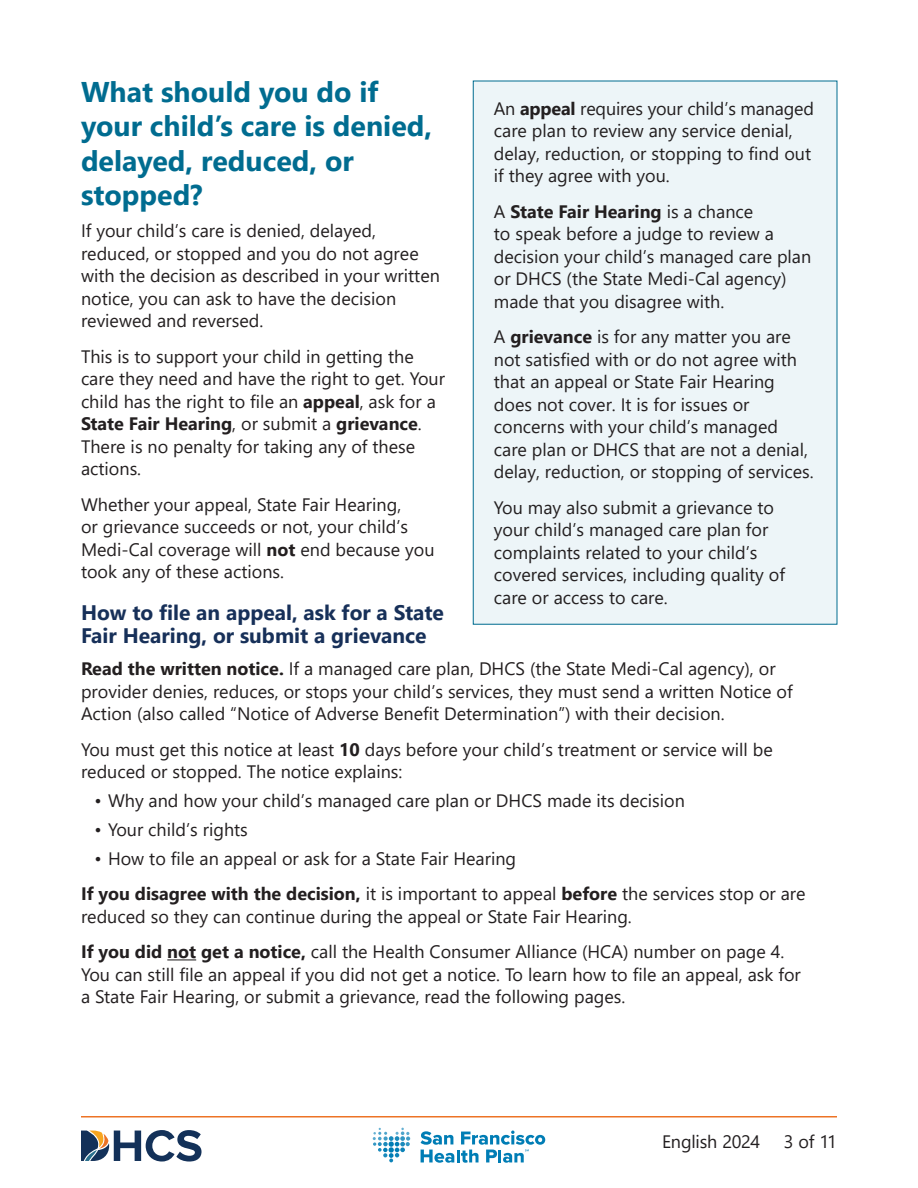
<style>
.page{position:relative;width:918px;height:1188px;background:#fff}
.page>*{position:absolute;margin:0;border:0;box-sizing:border-box;transform-origin:0 0}
.t1{font:700 28.5px/34.5px "Segoe UI";color:#006c90}
.t2{font:700 21px/22.5px "Segoe UI";color:#173059}
.t3{font:18px/22.5px "Segoe UI";color:#231f20}
.s1{font-weight:700}
</style>
<div class="page">
<hr style="left:81px;top:1116px;width:756px;height:2px;background:#ed7325">
<svg style="left:81px;top:1130px;width:121px;height:32px"></svg>
<svg style="left:373px;top:1128px;width:37px;height:34px"></svg>
<svg style="left:421px;top:1131px;width:124px;height:32px"></svg>
<svg style="left:167px;top:959px;width:29px;height:1px"></svg>
<div style="left:473px;top:81px;width:364px;height:543px;background:#edf5f8"></div>
<h2 class="t1" style="left:81px;top:72px;width:353px">What should you do if your child’s care is denied, delayed, reduced, or stopped?</h2>
<p class="t3" style="left:81px;top:218px;width:360px">If your child’s care is denied, delayed, reduced, or stopped and you do not agree with the decision as described in your written notice, you can ask to have the decision reviewed and reversed.</p>
<p class="t3" style="left:81px;top:344px;width:366px">This is to support your child in getting the care they need and have the right to get. Your child has the right to file an <span class="s1">appeal</span>, ask for a <span class="s1">State Fair Hearing</span>, or submit a <span class="s1">grievance</span>.<br>There is no penalty for taking any of these actions.</p>
<p class="t3" style="left:81px;top:492px;width:355px">Whether your appeal, State Fair Hearing,<br>or grievance succeeds or not, your child’s Medi-Cal coverage will <span class="s1">not</span> end because you took any of these actions.</p>
<h3 class="t2" style="left:81px;top:600px;width:364px">How to file an appeal, ask for a State<br>Fair Hearing, or submit a grievance</h3>
<p class="t3" style="left:81px;top:656px;width:713px"><span class="s1">Read the written notice.</span> If a managed care plan, DHCS (the State Medi-Cal agency), or provider denies, reduces, or stops your child’s services, they must send a written Notice of<br>Action (also called “Notice of Adverse Benefit Determination”) with their decision.</p>
<p class="t3" style="left:81px;top:736px;width:693px">You must get this notice at least <span class="s1">10</span> days before your child’s treatment or service will be reduced or stopped. The notice explains:</p>
<p class="t3" style="left:94px;top:788px;width:592px">• Why and how your child’s managed care plan or DHCS made its decision</p>
<p class="t3" style="left:94px;top:817px;width:155px">• Your child’s rights</p>
<p class="t3" style="left:94px;top:846px;width:423px">• How to file an appeal or ask for a State Fair Hearing</p>
<p class="t3" style="left:81px;top:881px;width:726px"><span class="s1">If you disagree with the decision,</span> it is important to appeal <span class="s1">before</span> the services stop or are reduced so they can continue during the appeal or State Fair Hearing.</p>
<p class="t3" style="left:81px;top:939px;width:721px"><span class="s1">If you did not get a notice,</span> call the Health Consumer Alliance (HCA) number on page 4.<br>You can still file an appeal if you did not get a notice. To learn how to file an appeal, ask for a State Fair Hearing, or submit a grievance, read the following pages.</p>
<p class="t3" style="left:494px;top:95px;width:322px">An <span class="s1">appeal</span> requires your child’s managed care plan to review any service denial, delay, reduction, or stopping to find out if they agree with you.</p>
<p class="t3" style="left:494px;top:198px;width:319px">A <span class="s1">State Fair Hearing</span> is a chance<br>to speak before a judge to review a decision your child’s managed care plan or DHCS (the State Medi-Cal agency) made that you disagree with.</p>
<p class="t3" style="left:494px;top:324px;width:321px">A <span class="s1">grievance</span> is for any matter you are not satisfied with or do not agree with that an appeal or State Fair Hearing does not cover. It is for issues or concerns with your child’s managed care plan or DHCS that are not a denial, delay, reduction, or stopping of services.</p>
<p class="t3" style="left:494px;top:494px;width:293px">You may also submit a grievance to your child’s managed care plan for complaints related to your child’s covered services, including quality of care or access to care.</p>
<p class="t3" style="left:662px;top:1129px;width:100px">English 2024</p>
<p class="t3" style="left:784px;top:1129px;width:55px">3 of 11</p>
</div>
